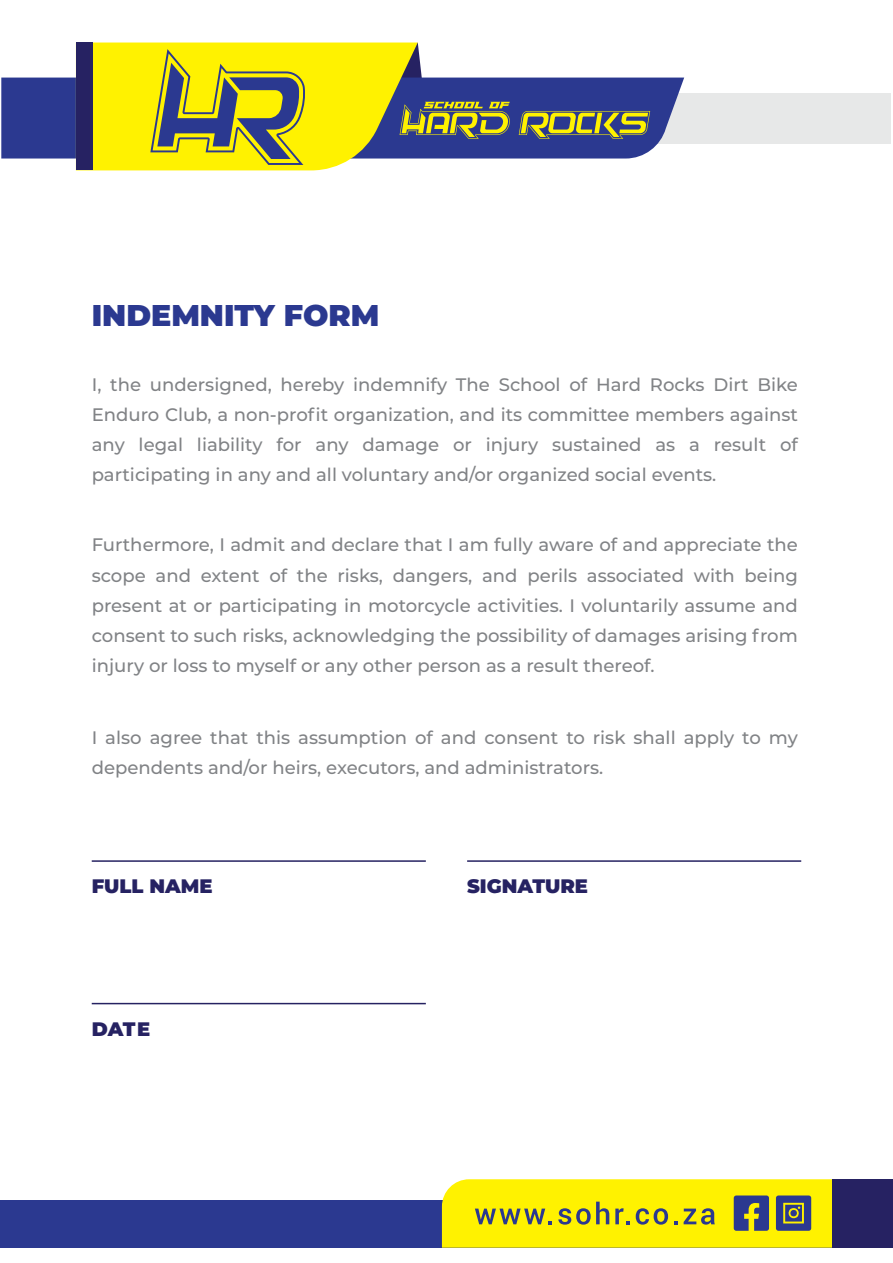
<style>
.page{position:relative;width:893px;height:1263px;background:#fff}
.page>*{position:absolute;margin:0;border:0;box-sizing:border-box;transform-origin:0 0}
.t1{font:900 30px "Montserrat";color:#2b3990}
.t2{font:900 19.5px "Montserrat";color:#262262}
.t3{font:500 18.15px/30.2px "Montserrat";color:#818386;text-align:justify}
</style>
<div class="page">
<div style="left:0;top:1200px;width:893px;height:48px;background:#2b3990"></div>
<div style="left:570px;top:93px;width:321px;height:50px;background:#e7e8e8"></div>
<svg style="left:1px;top:78px;width:683px;height:81px;background:#3d4998"></svg>
<svg style="left:519px;top:111px;width:131px;height:28px;background:#828554"></svg>
<svg style="left:76px;top:43px;width:434px;height:127px;background:#bab643"></svg>
<svg style="left:442px;top:1179px;width:451px;height:69px;background:#c8c020"></svg>
<hr style="left:92px;top:860px;width:334px;height:2px;background:#262262">
<hr style="left:92px;top:1003px;width:334px;height:1px;background:#262262">
<hr style="left:467px;top:860px;width:334px;height:2px;background:#262262">
<h1 class="t1" style="left:92px;top:293px;width:289px">INDEMNITY FORM</h1>
<p class="t3" style="left:92px;top:368px;width:708px">I, the undersigned, hereby indemnify The School of Hard Rocks Dirt Bike Enduro Club, a non-profit organization, and its committee members against any legal liability for any damage or injury sustained as a result of participating in any and all voluntary and/or organized social events.</p>
<p class="t3" style="left:92px;top:529px;width:708px">Furthermore, I admit and declare that I am fully aware of and appreciate the scope and extent of the risks, dangers, and perils associated with being present at or participating in motorcycle activities. I voluntarily assume and consent to such risks, acknowledging the possibility of damages arising from injury or loss to myself or any other person as a result thereof.</p>
<p class="t3" style="left:92px;top:722px;width:708px">I also agree that this assumption of and consent to risk shall apply to my dependents and/or heirs, executors, and administrators.</p>
<p class="t2" style="left:92px;top:871px;width:122px">FULL NAME</p>
<p class="t2" style="left:92px;top:1014px;width:60px">DATE</p>
<p class="t2" style="left:467px;top:871px;width:122px">SIGNATURE</p>
</div>
